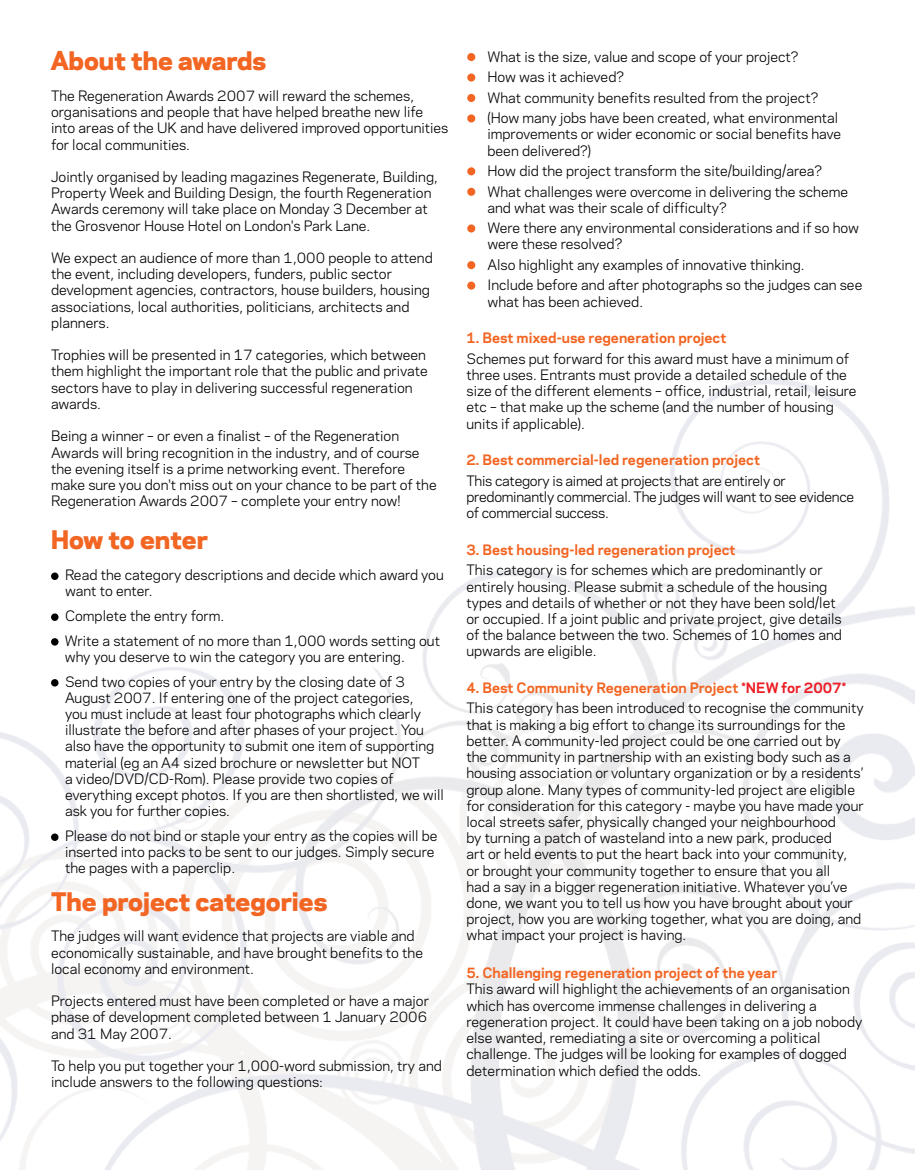
<style>
.page{position:relative;width:915px;height:1170px;background:#fff}
.page>*{position:absolute;margin:0;border:0;box-sizing:border-box;transform-origin:0 0}
.t1{font:800 24px "Galaxie Polaris";color:#f26522}
.t2{font:13.5px/16.2px "Galaxie Polaris";color:#000}
.t3{font:700 13.5px "Galaxie Polaris";color:#f26522}
.t4{font:13.5px/16.2px "Galaxie Polaris";letter-spacing:-.02em;color:#000}
.s1{font-weight:700;color:#f26522}
.s2{font-weight:700;color:#ed1c24}
</style>
<div class="page">
<img style="left:0;top:53px;width:914px;height:1116px">
<div style="left:51px;top:572px;width:7px;height:8px;border:2px solid #000;border-radius:50%"></div>
<div style="left:51px;top:613px;width:7px;height:8px;border:2px solid #000;border-radius:50%"></div>
<div style="left:51px;top:638px;width:7px;height:7px;border:2px solid #000;border-radius:50%"></div>
<div style="left:51px;top:679px;width:7px;height:7px;border:2px solid #000;border-radius:50%"></div>
<div style="left:51px;top:833px;width:7px;height:7px;border:2px solid #000;border-radius:50%"></div>
<div style="left:467px;top:53px;width:8px;height:8px;background:#f26522;border-radius:50%"></div>
<div style="left:467px;top:73px;width:8px;height:9px;background:#f26522;border-radius:50%"></div>
<div style="left:467px;top:94px;width:8px;height:8px;background:#f26522;border-radius:50%"></div>
<div style="left:467px;top:114px;width:8px;height:8px;background:#f26522;border-radius:50%"></div>
<div style="left:467px;top:167px;width:8px;height:8px;background:#f26522;border-radius:50%"></div>
<div style="left:467px;top:188px;width:8px;height:8px;background:#f26522;border-radius:50%"></div>
<div style="left:467px;top:224px;width:8px;height:8px;background:#f26522;border-radius:50%"></div>
<div style="left:467px;top:261px;width:8px;height:8px;background:#f26522;border-radius:50%"></div>
<div style="left:467px;top:281px;width:8px;height:8px;background:#f26522;border-radius:50%"></div>
<h1 class="t1" style="left:51px;top:43px;width:217px">About the awards</h1>
<p class="t2" style="left:51px;top:87px;width:398px">The Regeneration Awards 2007 will reward the schemes, organisations and people that have helped breathe new life into areas of the UK and have delivered improved opportunities for local communities.</p>
<p class="t2" style="left:51px;top:168px;width:388px">Jointly organised by leading magazines Regenerate, Building, Property Week and Building Design, the fourth Regeneration Awards ceremony will take place on Monday 3 December at the Grosvenor House Hotel on London's Park Lane.</p>
<p class="t2" style="left:51px;top:249px;width:383px">We expect an audience of more than 1,000 people to attend the event, including developers, funders, public sector development agencies, contractors, house builders, housing associations, local authorities, politicians, architects and planners.</p>
<p class="t2" style="left:51px;top:346px;width:378px">Trophies will be presented in 17 categories, which between them highlight the important role that the public and private sectors have to play in delivering successful regeneration awards.</p>
<p class="t2" style="left:51px;top:427px;width:387px">Being a winner – or even a finalist – of the Regeneration Awards will bring recognition in the industry, and of course the evening itself is a prime networking event. Therefore make sure you don't miss out on your chance to be part of the Regeneration Awards 2007 – complete your entry now!</p>
<h1 class="t1" style="left:51px;top:522px;width:158px">How to enter</h1>
<p class="t2" style="left:65px;top:566px;width:380px">Read the category descriptions and decide which award you want to enter.</p>
<p class="t2" style="left:65px;top:602px;width:377px;line-height:24.8px">Complete the entry form.<br>Write a statement of no more than 1,000 words setting out</p>
<p class="t2" style="left:65px;top:643px;width:341px;line-height:24.8px">why you deserve to win the category you are entering.<br>Send two copies of your entry by the closing date of 3</p>
<p class="t2" style="left:65px;top:688px;width:380px">August 2007. If entering one of the project categories,<br>you must include at least four photographs which clearly illustrate the before and after phases of your project. You also have the opportunity to submit one item of supporting material (eg an A4 sized brochure or newsletter but NOT<br>a video/DVD/CD-Rom). Please provide two copies of everything except photos. If you are then shortlisted, we will ask you for further copies.</p>
<p class="t2" style="left:65px;top:826px;width:374px">Please do not bind or staple your entry as the copies will be inserted into packs to be sent to our judges. Simply secure the pages with a paperclip.</p>
<h1 class="t1" style="left:51px;top:883px;width:278px">The project categories</h1>
<p class="t2" style="left:51px;top:927px;width:373px">The judges will want evidence that projects are viable and economically sustainable, and have brought benefits to the local economy and environment.</p>
<p class="t2" style="left:51px;top:992px;width:379px">Projects entered must have been completed or have a major phase of development completed between 1 January 2006 and 31 May 2007.</p>
<p class="t2" style="left:51px;top:1056px;width:392px">To help you put together your 1,000-word submission, try and include answers to the following questions:</p>
<p class="t2" style="left:487px;top:46px;width:352px;line-height:20.4px">What is the size, value and scope of your project?<br>How was it achieved?<br>What community benefits resulted from the project? (How many jobs have been created, what environmental</p>
<p class="t2" style="left:487px;top:125px;width:355px">improvements or wider economic or social benefits have been delivered?)</p>
<p class="t2" style="left:487px;top:160px;width:362px;line-height:20.4px">How did the project transform the site/building/area?<br>What challenges were overcome in delivering the scheme</p>
<p class="t2" style="left:487px;top:197px;width:373px;line-height:20.4px">and what was their scale of difficulty?<br>Were there any environmental considerations and if so how</p>
<p class="t2" style="left:487px;top:233px;width:376px;line-height:20.4px">were these resolved?<br>Also highlight any examples of innovative thinking.<br>Include before and after photographs so the judges can see</p>
<p class="t2" style="left:487px;top:292px;width:157px">what has been achieved.</p>
<p class="t3" style="left:466px;top:328px;width:261px">1. Best mixed-use regeneration project</p>
<p class="t2" style="left:466px;top:350px;width:391px">Schemes put forward for this award must have a minimum of three uses. Entrants must provide a detailed schedule of the size of the different elements – office, industrial, retail, leisure etc – that make up the scheme (and the number of housing units if applicable).</p>
<p class="t3" style="left:466px;top:450px;width:295px">2. Best commercial-led regeneration project</p>
<p class="t4" style="left:466px;top:471px;width:389px">This category is aimed at projects that are entirely or predominantly commercial. The judges will want to see evidence of commercial success.</p>
<p class="t3" style="left:466px;top:539px;width:270px">3. Best housing-led regeneration project</p>
<p class="t2" style="left:466px;top:561px;width:377px">This category is for schemes which are predominantly or entirely housing. Please submit a schedule of the housing types and details of whether or not they have been sold/let or occupied. If a joint public and private project, give details of the balance between the two. Schemes of 10 homes and upwards are eligible.</p>
<p class="t2" style="left:466px;top:676px;width:399px;line-height:20.4px"><span class="s1">4. Best Community Regeneration Project</span> <span class="s2">*NEW for 2007*<br></span>This category has been introduced to recognise the community</p>
<p class="t2" style="left:466px;top:715px;width:398px">that is making a big effort to change its surroundings for the better. A community-led project could be one carried out by the community in partnership with an existing body such as a housing association or voluntary organization or by a residents’ group alone. Many types of community-led project are eligible for consideration for this category - maybe you have made your local streets safer, physically changed your neighbourhood<br>by turning a patch of wasteland into a new park, produced<br>art or held events to put the heart back into your community,<br>or brought your community together to ensure that you all<br>had a say in a bigger regeneration initiative. Whatever you’ve done, we want you to tell us how you have brought about your project, how you are working together, what you are doing, and what impact your project is having.</p>
<p class="t3" style="left:466px;top:962px;width:312px">5. Challenging regeneration project of the year</p>
<p class="t2" style="left:466px;top:980px;width:397px">This award will highlight the achievements of an organisation which has overcome immense challenges in delivering a regeneration project. It could have been taking on a job nobody else wanted, remediating a site or overcoming a political challenge. The judges will be looking for examples of dogged determination which defied the odds.</p>
</div>
